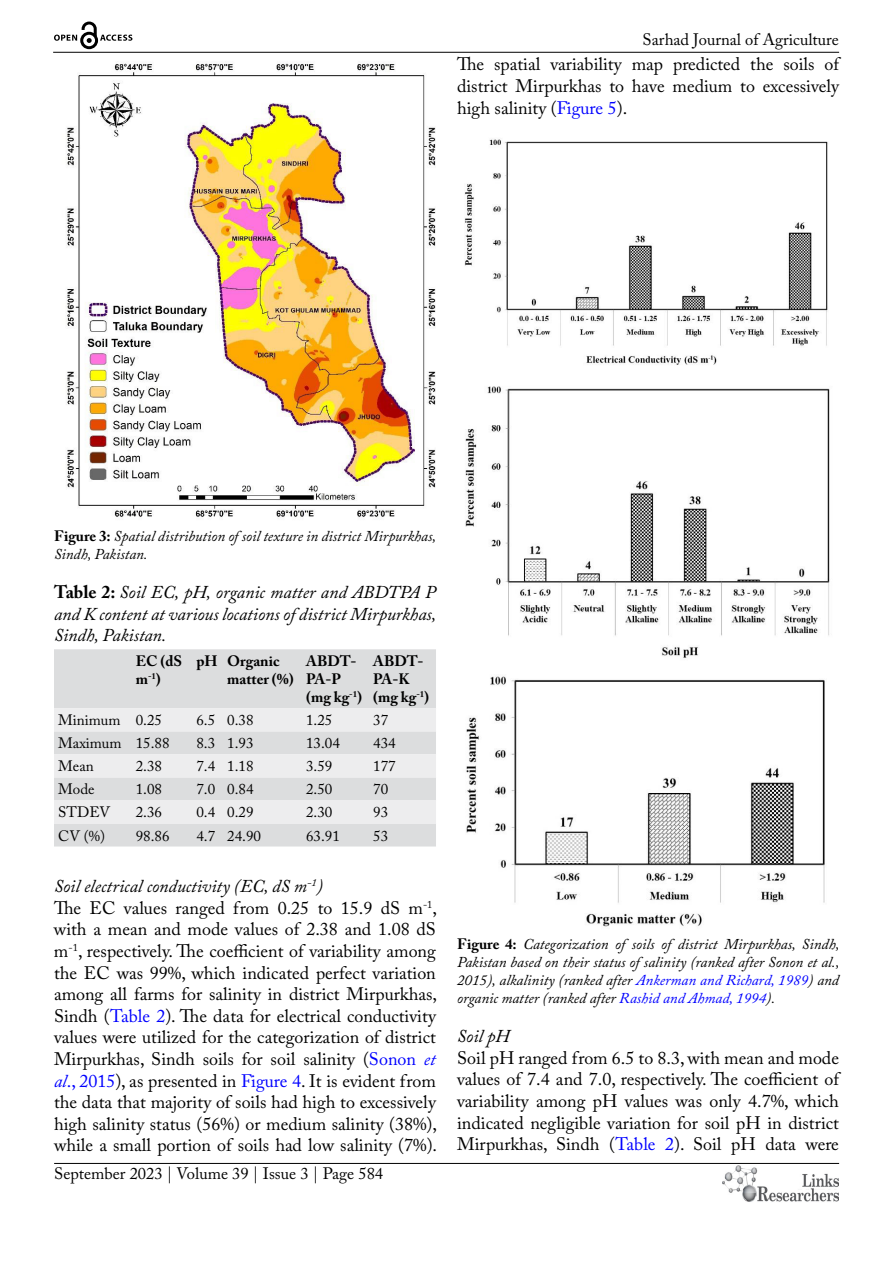
<style>
.page{position:relative;width:893px;height:1263px;background:#fff}
.page>*{position:absolute;margin:0;border:0;box-sizing:border-box;transform-origin:0 0}
.t1{font:18px/21.6px "Adobe Caslon Pro";color:#000;text-align:justify}
.t2{font:italic 18px/21.6px "Adobe Caslon Pro";color:#000;text-align:justify}
.t3{font:16.5px "Adobe Caslon Pro";color:#000}
.t4{font:italic 15px/18px "Adobe Caslon Pro";color:#000}
.t5{font:15px "Adobe Caslon Pro";color:#000}
.t6{font:700 15px/18px "Adobe Caslon Pro";color:#000}
.s1{color:#00f}
.s2{font-weight:700;font-style:normal}
.s3{font-style:italic}
.s4{font-style:italic;color:#00f}
</style>
<div class="page">
<hr style="left:53px;top:52px;width:786px;height:1px;background:#000">
<hr style="left:54px;top:1163px;width:785px;height:1px;background:#000">
<img style="left:722px;top:1166px;width:117px;height:36px">
<svg style="left:54px;top:22px;width:78px;height:27px"></svg>
<img style="left:66px;top:63px;width:370px;height:454px">
<div style="left:54px;top:649px;width:382px;height:197px;background:#dcddde"></div>
<svg style="left:54px;top:708px;width:382px;height:115px"></svg>
<img style="left:464px;top:139px;width:364px;height:226px">
<img style="left:465px;top:386px;width:365px;height:272px">
<img style="left:466px;top:676px;width:359px;height:251px">
<p class="t3" style="left:643px;top:30px;width:198px">Sarhad Journal of Agriculture</p>
<p class="t1" style="left:457px;top:53px;width:383px">The spatial variability map predicted the soils of district Mirpurkhas to have medium to excessively high salinity (<span class="s1">Figure 5</span>).</p>
<p class="t4" style="left:54px;top:526px;width:384px"><span class="s2">Figure 3:</span> Spatial distribution of soil texture in district Mirpurkhas,<br>Sindh, Pakistan.</p>
<p class="t2" style="left:54px;top:581px;width:384px"><span class="s2">Table 2:</span> Soil EC, pH, organic matter and ABDTPA P and K content at various locations of district Mirpurkhas, Sindh, Pakistan.</p>
<p class="t6" style="left:136px;top:652px;width:48px">EC (dS m<sup>-1</sup>)</p>
<p class="t6" style="left:227px;top:652px;width:68px;text-indent:-31px">pH Organic matter (%)</p>
<p class="t6" style="left:306px;top:652px;width:57px">ABDT-<br>PA-P (mg kg<sup>-1</sup>)</p>
<p class="t6" style="left:373px;top:652px;width:57px">ABDT-<br>PA-K (mg kg<sup>-1</sup>)</p>
<p class="t5" style="left:58px;top:711px;width:105px">Minimum 0.25</p>
<p class="t5" style="left:196px;top:711px;width:59px">6.5 0.38</p>
<p class="t5" style="left:306px;top:711px;width:28px">1.25</p>
<p class="t5" style="left:373px;top:711px;width:16px">37</p>
<p class="t5" style="left:58px;top:734px;width:113px">Maximum 15.88</p>
<p class="t5" style="left:196px;top:734px;width:59px">8.3 1.93</p>
<p class="t5" style="left:306px;top:734px;width:35px">13.04</p>
<p class="t5" style="left:373px;top:734px;width:24px">434</p>
<p class="t5" style="left:58px;top:757px;width:37px">Mean</p>
<p class="t5" style="left:136px;top:757px;width:28px">2.38</p>
<p class="t5" style="left:196px;top:757px;width:59px">7.4 1.18</p>
<p class="t5" style="left:306px;top:757px;width:28px">3.59</p>
<p class="t5" style="left:373px;top:757px;width:24px">177</p>
<p class="t5" style="left:58px;top:780px;width:38px">Mode</p>
<p class="t5" style="left:136px;top:780px;width:28px">1.08</p>
<p class="t5" style="left:196px;top:780px;width:59px">7.0 0.84</p>
<p class="t5" style="left:306px;top:780px;width:28px">2.50</p>
<p class="t5" style="left:373px;top:780px;width:16px">70</p>
<p class="t5" style="left:58px;top:803px;width:53px">STDEV</p>
<p class="t5" style="left:136px;top:803px;width:28px">2.36</p>
<p class="t5" style="left:196px;top:803px;width:59px">0.4 0.29</p>
<p class="t5" style="left:306px;top:803px;width:28px">2.30</p>
<p class="t5" style="left:373px;top:803px;width:16px">93</p>
<p class="t5" style="left:58px;top:826px;width:48px">CV (%)</p>
<p class="t5" style="left:136px;top:826px;width:35px">98.86</p>
<p class="t5" style="left:196px;top:826px;width:66px">4.7 24.90</p>
<p class="t5" style="left:306px;top:826px;width:35px">63.91</p>
<p class="t5" style="left:373px;top:826px;width:16px">53</p>
<p class="t1" style="left:54px;top:875px;width:385px;text-align:left"><span class="s3">Soil electrical conductivity (EC, dS m</span><sup>-1</sup><span class="s3">)<br></span>The EC values ranged from 0.25 to 15.9 dS m<sup>-1</sup>, with a mean and mode values of 2.38 and 1.08 dS m<sup>-1</sup>, respectively. The coefficient of variability among the EC was 99%, which indicated perfect variation among all farms for salinity in district Mirpurkhas, Sindh (<span class="s1">Table 2</span>). The data for electrical conductivity values were utilized for the categorization of district Mirpurkhas, Sindh soils for soil salinity (<span class="s1">Sonon</span> <span class="s4">et al</span><span class="s1">., 2015</span>), as presented in <span class="s1">Figure 4</span>. It is evident from the data that majority of soils had high to excessively high salinity status (56%) or medium salinity (38%), while a small portion of soils had low salinity (7%).</p>
<p class="t3" style="left:54px;top:1164px;width:331px">September 2023 | Volume 39 | Issue 3 | Page 584</p>
<p class="t4" style="left:457px;top:934px;width:384px;text-align:justify"><span class="s2">Figure 4:</span> Categorization of soils of district Mirpurkhas, Sindh, Pakistan based on their status of salinity (ranked after Sonon et al., 2015), alkalinity (ranked after <span class="s1">Ankerman and Richard, 1989</span>) and organic matter (ranked after <span class="s1">Rashid and Ahmad, 1994</span>).</p>
<p class="t2" style="left:457px;top:1025px;width:54px">Soil pH</p>
<p class="t1" style="left:457px;top:1047px;width:383px">Soil pH ranged from 6.5 to 8.3, with mean and mode values of 7.4 and 7.0, respectively. The coefficient of variability among pH values was only 4.7%, which indicated negligible variation for soil pH in district Mirpurkhas, Sindh (<span class="s1">Table 2</span>). Soil pH data were</p>
</div>
